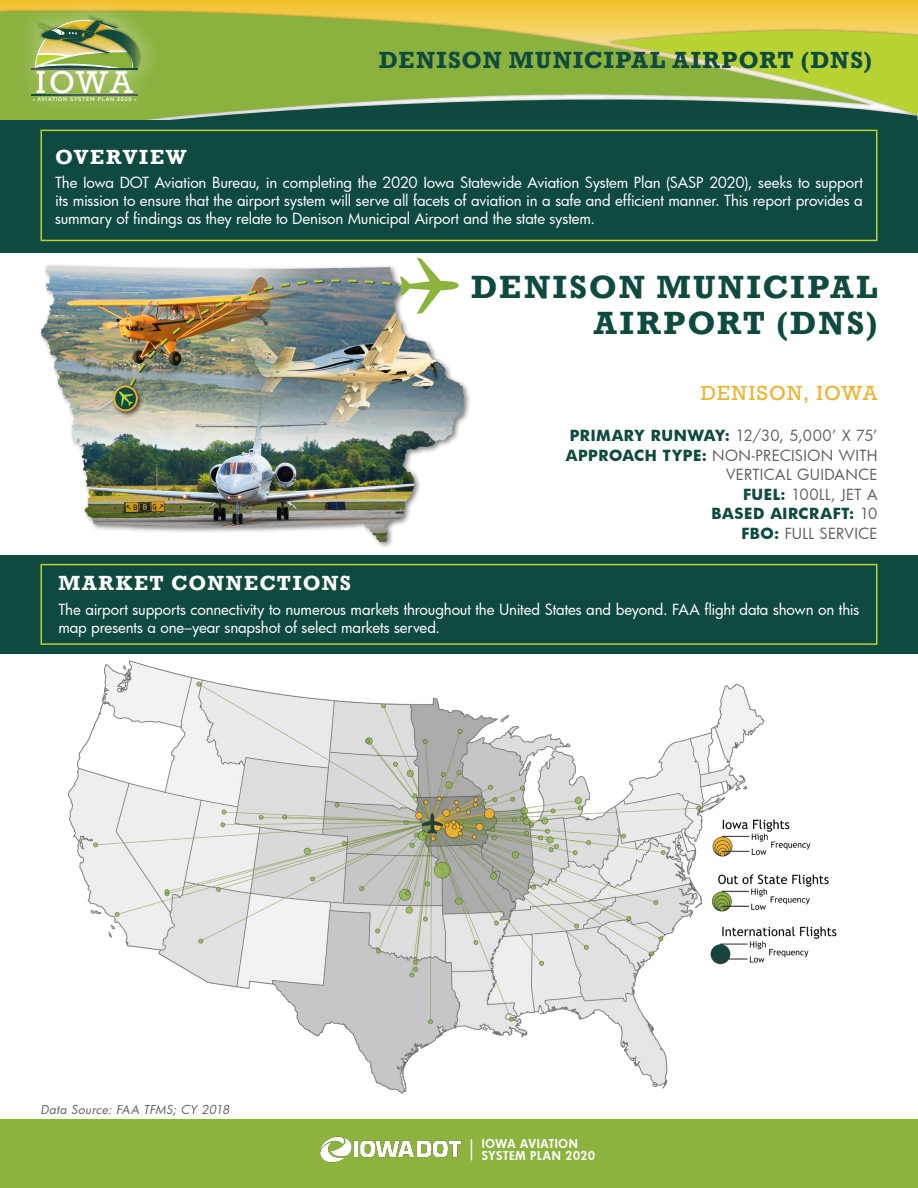
<style>
.page{position:relative;width:918px;height:1188px;background:#fff}
.page>*{position:absolute;margin:0;border:0;box-sizing:border-box;transform-origin:0 0}
.Airport_Title{font:700 33px/36px "Rockwell";letter-spacing:.07em;color:#0f4a40;text-align:right}
.t1{font:32.4px "Rockwell";color:#fff}
.Airport_Name{font:700 24px "Rockwell";letter-spacing:.05em;color:#0f4a40}
.A_Head{font:700 21px "Rockwell";letter-spacing:.075em;color:#fff}
.Sub_Header{font:21px "Rockwell";letter-spacing:.05em;color:#edb32e}
.Body_Text_White{font:15px/18px "Futura";letter-spacing:-.01em;color:#fff;text-align:justify}
.Airport_Stats{font:15px/19.5px "Futura";letter-spacing:.025em;color:#5f5f62;text-align:right}
.Airport_Stats-2{font:700 15px "Futura";letter-spacing:.04em;color:#0f4a40}
.Body_Text_White-2{font:800 12px "Futura";letter-spacing:.05em;color:#fff}
.Body_Text{font:italic 12px "Futura";letter-spacing:.025em;color:#5f5f62}
.t2{font:600 6.45px "Raleway";color:#fff;scale:.84 1}
.t3{font:600 5.4px "Raleway";letter-spacing:.14em;color:#fff}
.s1{font-weight:700}
.s2{font-weight:700;color:#0f4a40}
.s3{font-weight:400;color:#5f5f62}
</style>
<div class="page">
<img style="left:40px;top:265px;width:428px;height:282px">
<img style="left:0;top:0;width:918px;height:17px">
<svg style="left:0;top:10px;width:872px;height:110px;background:#e5c343"></svg>
<img style="left:2px;top:0;width:171px;height:120px">
<img style="left:35px;top:13px;width:87px;height:4px">
<svg style="left:35px;top:17px;width:883px;height:103px;background:#91ad4a"></svg>
<svg style="left:31px;top:69px;width:107px;height:1px"></svg>
<svg style="left:31px;top:94px;width:107px;height:1px"></svg>
<div style="left:0;top:1119px;width:918px;height:69px;background:#8cb33d"></div>
<img style="left:320px;top:1137px;width:142px;height:26px">
<svg style="left:471px;top:1139px;width:1px;height:21px"></svg>
<div style="left:0;top:120px;width:918px;height:133px;background:#0f4a40"></div>
<div style="left:40px;top:130px;width:838px;height:111px;border:2px solid #b8d133"></div>
<img style="left:67px;top:660px;width:770px;height:434px">
<div style="left:0;top:555px;width:918px;height:99px;background:#0f4a40"></div>
<div style="left:40px;top:564px;width:838px;height:81px;border:2px solid #b8d133"></div>
<div style="left:111px;top:383px;width:33px;height:35px;background:#231f20;opacity:.75"></div>
<svg style="left:114px;top:386px;width:23px;height:24px"></svg>
<div style="left:113px;top:386px;width:25px;height:25px;border:2px solid #edb32e;border-radius:50%"></div>
<img style="left:118px;top:257px;width:341px;height:150px">
<div style="left:671px;top:966px;width:189px;height:132px;background:#fff"></div>
<p class="t1" style="left:33px;top:63px;width:101px"><sub>•</sub> IOWA</p>
<p class="t3" style="left:37px;top:96px;width:78px">AVIATION SYSTEM PLAN</p>
<p class="t2" style="left:117px;top:95px;width:25px">2020 <span class="s1">•</span></p>
<p class="Airport_Name" style="left:379px;top:46px;width:495px">DENISON MUNICIPAL AIRPORT (DNS)</p>
<p class="A_Head" style="left:55px;top:144px;width:133px">OVERVIEW</p>
<h4 class="Body_Text_White" style="left:55px;top:173px;width:809px">The Iowa DOT Aviation Bureau, in completing the 2020 Iowa Statewide Aviation System Plan (SASP 2020), seeks to support its mission to ensure that the airport system will serve all facets of aviation in a safe and efficient manner. This report provides a summary of findings as they relate to Denison Municipal Airport and the state system.</h4>
<h4 class="Airport_Title" style="left:471px;top:269px;width:408px">DENISON MUNICIPAL<br>AIRPORT (DNS)</h4>
<h4 class="Sub_Header" style="left:701px;top:381px;width:178px">DENISON, IOWA</h4>
<h4 class="Airport_Stats" style="left:570px;top:426px;width:309px"><span class="s2">PRIMARY RUNWAY:</span> 12/30, 5,000’ X 75’</h4>
<h4 class="Airport_Stats" style="left:566px;top:445px;width:313px"><span class="s2">APPROACH TYPE:</span> NON-PRECISION WITH<br>VERTICAL GUIDANCE</h4>
<h4 class="Airport_Stats" style="left:743px;top:484px;width:136px"><span class="s2">FUEL:</span> 100LL, JET A</h4>
<h4 class="Airport_Stats-2" style="left:712px;top:503px;width:167px">BASED AIRCRAFT: <span class="s3">10</span></h4>
<h4 class="Airport_Stats" style="left:741px;top:523px;width:138px"><span class="s2">FBO:</span> FULL SERVICE</h4>
<p class="A_Head" style="left:58px;top:570px;width:294px">MARKET CONNECTIONS</p>
<h4 class="Body_Text_White" style="left:58px;top:600px;width:803px">The airport supports connectivity to numerous markets throughout the United States and beyond. FAA flight data shown on this map presents a one–year snapshot of select markets served.</h4>
<p class="Body_Text" style="left:40px;top:1101px;width:191px">Data Source: FAA TFMS; CY 2018</p>
<h4 class="Body_Text_White-2" style="left:482px;top:1136px;width:98px">IOWA AVIATION</h4>
<h4 class="Body_Text_White-2" style="left:482px;top:1148px;width:115px">SYSTEM PLAN 2020</h4>
</div>
